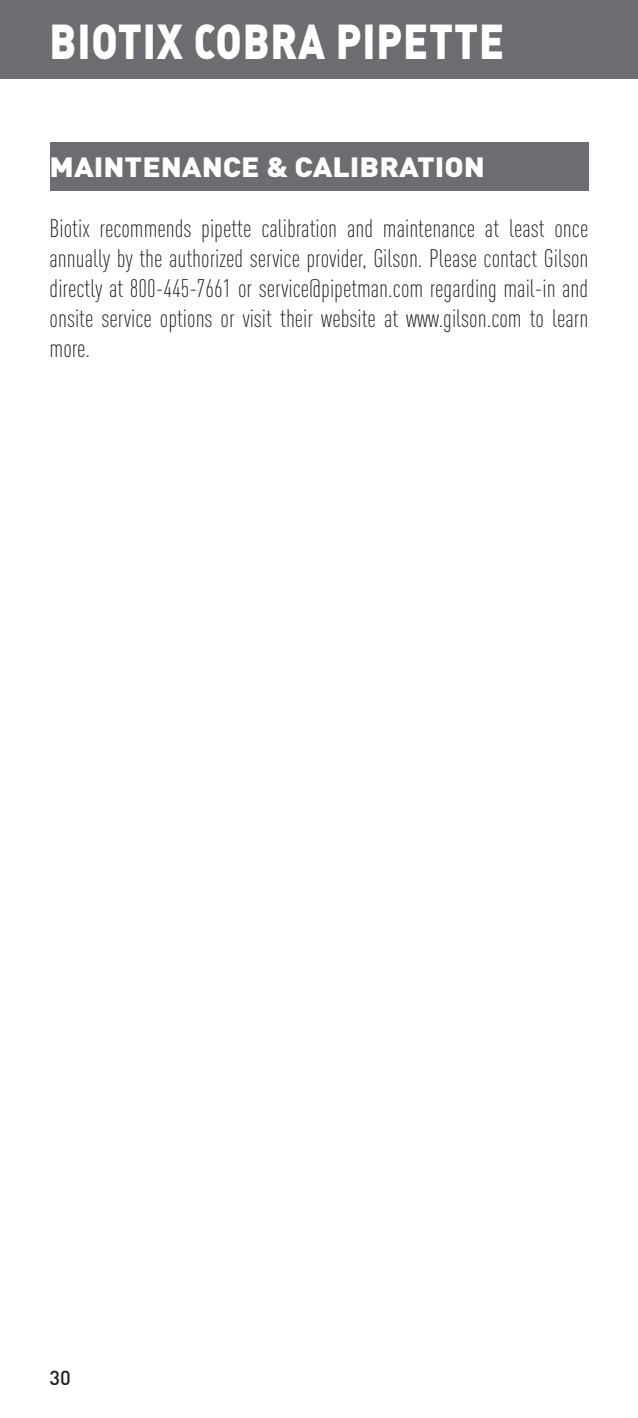
<style>
.page{position:relative;width:638px;height:1418px;background:#fff}
.page>*{position:absolute;margin:0;border:0;box-sizing:border-box;transform-origin:0 0}
.t1{font:48.5px "DIN Black Alternate";letter-spacing:.02em;color:#fff;scale:.85 1}
.t2{font:900 27.5px "DIN";color:#fff;scale:1.1 1}
.t3{font:300 25px/30px "DIN Cond";color:#231f20;text-align:justify}
.t4{font:500 20px "DIN";color:#231f20}
</style>
<div class="page">
<div style="left:0;top:0;width:638px;height:79px;background:#6c6d70"></div>
<div style="left:50px;top:142px;width:538px;height:49px;background:#6c6d70"></div>
<h1 class="t1" style="left:50px;top:9px;width:536px">BIOTIX COBRA PIPETTE</h1>
<p class="t2" style="left:50px;top:148px;width:397px">MAINTENANCE &amp; CALIBRATION</p>
<p class="t3" style="left:50px;top:213px;width:540px">Biotix recommends pipette calibration and maintenance at least once annually by the authorized service provider, Gilson. Please contact Gilson directly at 800-445-7661 or service@pipetman.com regarding mail-in and onsite service options or visit their website at www.gilson.com to learn more.</p>
<p class="t4" style="left:50px;top:1364px;width:23px">30</p>
</div>
